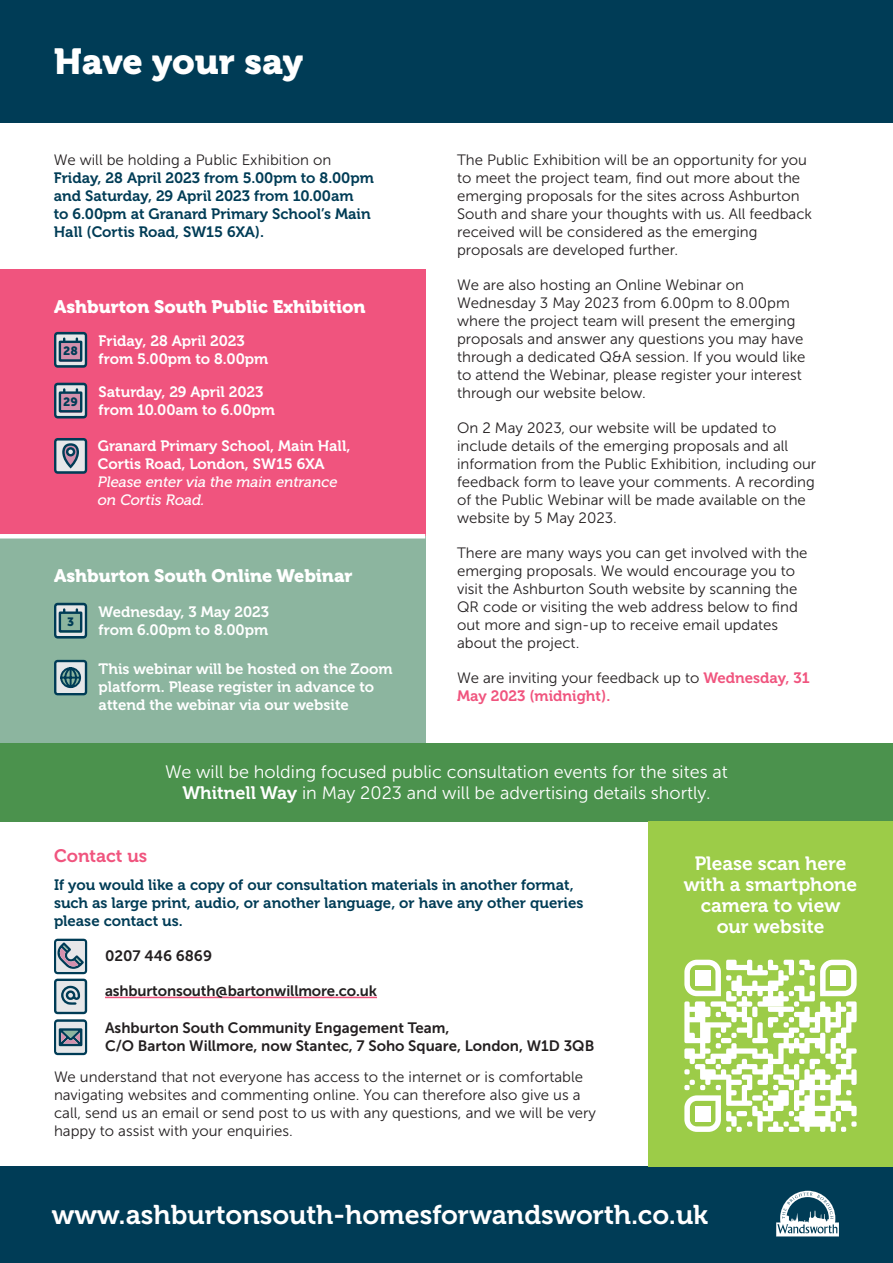
<style>
.page{position:relative;width:893px;height:1263px;background:#fff}
.page>*{position:absolute;margin:0;border:0;box-sizing:border-box;transform-origin:0 0}
.t1{font:36px "Museo 900";letter-spacing:-.01em;color:#fff}
.t2{font:27px "Museo 700";color:#fff}
.t3{font:19.2px/20.7px "Museo 700";color:#fff;text-align:center}
._33707_Body_Text_01{font:18px/21px "Museo Sans 300";color:#fff;text-align:center}
.t4{font:18px "Museo 900";color:#fff}
.t5{font:18px "Museo 700";color:#f0547e}
._33707_Body_Text_01-2{font:15px/18px "Museo Sans 300";color:#231f20}
._33707_Body_Text_01-3{font:15px/18px "Museo 700";color:#003c56}
.t6{font:15px/18px "Museo 700";color:#fff}
.t7{font:15px/18px "Museo Sans 700";color:#231f20}
._33707_Body_Text_01-4{font:15px/18px "Museo 700";color:#f0547e}
.t8{font:italic 15px/18px "Museo 500";color:#fff}
.t9{font:12px "Museo Sans 900";color:#003c56}
.s1{font-family:"Museo Sans 300";color:#231f20}
.s2{font-family:"Museo 700"}
</style>
<div class="page">
<div style="left:0;top:0;width:893px;height:122px;background:#003c56"></div>
<div style="left:0;top:1166px;width:893px;height:97px;background:#003c56"></div>
<hr style="left:105px;top:997px;width:272px;height:1px;background:#f0547e">
<svg style="left:54px;top:939px;width:33px;height:116px;background:#8da2ae"></svg>
<div style="left:0;top:742px;width:893px;height:79px;background:#4b924d"></div>
<div style="left:648px;top:821px;width:245px;height:345px;background:#9ccc48"></div>
<svg style="left:684px;top:960px;width:173px;height:172px"></svg>
<div style="left:695px;top:970px;width:15px;height:16px;background:#fff"></div>
<div style="left:830px;top:970px;width:16px;height:16px;background:#fff"></div>
<div style="left:695px;top:1106px;width:15px;height:15px;background:#fff"></div>
<svg style="left:776px;top:1191px;width:63px;height:45px"></svg>
<div style="left:0;top:269px;width:425px;height:267px;background:#f0547e"></div>
<div style="left:0;top:536px;width:425px;height:206px;background:#8cb59f"></div>
<hr style="left:0;top:534px;width:425px;height:4px;background:#fff">
<svg style="left:54px;top:603px;width:33px;height:35px"></svg>
<svg style="left:54px;top:660px;width:33px;height:35px"></svg>
<svg style="left:54px;top:332px;width:33px;height:36px"></svg>
<svg style="left:54px;top:383px;width:33px;height:35px"></svg>
<svg style="left:54px;top:438px;width:33px;height:36px"></svg>
<p class="t1" style="left:54px;top:41px;width:251px">Have your say</p>
<p class="_33707_Body_Text_01-3" style="left:54px;top:151px;width:321px"><span class="s1">We will be holding a Public Exhibition on </span>Friday, 28 April 2023 from 5.00pm to 8.00pm and Saturday, 29 April 2023 from 10.00am<br>to 6.00pm at Granard Primary School’s Main Hall (Cortis Road, SW15 6XA).</p>
<p class="t4" style="left:54px;top:296px;width:313px">Ashburton South Public Exhibition</p>
<p class="t9" style="left:63px;top:344px;width:16px">28</p>
<p class="t9" style="left:63px;top:395px;width:16px">29</p>
<p class="t6" style="left:99px;top:332px;width:171px">Friday, 28 April 2023 from 5.00pm to 8.00pm</p>
<p class="t6" style="left:99px;top:383px;width:178px">Saturday, 29 April 2023 from 10.00am to 6.00pm</p>
<p class="t6" style="left:98px;top:437px;width:254px">Granard Primary School, Main Hall,<br>Cortis Road, London, SW15 6XA</p>
<p class="t8" style="left:98px;top:473px;width:241px">Please enter via the main entrance on Cortis Road.</p>
<p class="t4" style="left:54px;top:565px;width:300px">Ashburton South Online Webinar</p>
<p class="t9" style="left:67px;top:615px;width:9px">3</p>
<p class="t6" style="left:99px;top:603px;width:172px">Wednesday, 3 May 2023 from 6.00pm to 8.00pm</p>
<p class="t6" style="left:99px;top:660px;width:295px">This webinar will be hosted on the Zoom platform. Please register in advance to attend the webinar via our website</p>
<p class="_33707_Body_Text_01-2" style="left:457px;top:151px;width:356px">The Public Exhibition will be an opportunity for you to meet the project team, find out more about the emerging proposals for the sites across Ashburton South and share your thoughts with us. All feedback received will be considered as the emerging proposals are developed further.</p>
<p class="_33707_Body_Text_01-2" style="left:457px;top:276px;width:350px">We are also hosting an Online Webinar on Wednesday 3 May 2023 from 6.00pm to 8.00pm where the project team will present the emerging proposals and answer any questions you may have through a dedicated Q&amp;A session. If you would like to attend the Webinar, please register your interest through our website below.</p>
<p class="_33707_Body_Text_01-2" style="left:457px;top:419px;width:361px">On 2 May 2023, our website will be updated to include details of the emerging proposals and all information from the Public Exhibition, including our feedback form to leave your comments. A recording of the Public Webinar will be made available on the website by 5 May 2023.</p>
<p class="_33707_Body_Text_01-2" style="left:457px;top:544px;width:352px">There are many ways you can get involved with the emerging proposals. We would encourage you to visit the Ashburton South website by scanning the QR code or visiting the web address below to find out more and sign-up to receive email updates about the project.</p>
<p class="_33707_Body_Text_01-4" style="left:457px;top:669px;width:354px"><span class="s1">We are inviting your feedback up to</span> Wednesday, 31<br>May 2023 (midnight).</p>
<p class="_33707_Body_Text_01" style="left:165px;top:761px;width:564px">We will be holding focused public consultation events for the sites at<br><span class="s2">Whitnell Way</span> in May 2023 and will be advertising details shortly.</p>
<p class="t5" style="left:54px;top:845px;width:95px">Contact us</p>
<p class="_33707_Body_Text_01-3" style="left:54px;top:876px;width:531px">If you would like a copy of our consultation materials in another format, such as large print, audio, or another language, or have any other queries please contact us.</p>
<p class="t7" style="left:105px;top:947px;width:109px">0207 446 6869</p>
<p class="t7" style="left:105px;top:982px;width:273px">ashburtonsouth@bartonwillmore.co.uk</p>
<p class="t7" style="left:105px;top:1019px;width:491px">Ashburton South Community Engagement Team,<br>C/O Barton Willmore, now Stantec, 7 Soho Square, London, W1D 3QB</p>
<p class="_33707_Body_Text_01-2" style="left:54px;top:1068px;width:544px">We understand that not everyone has access to the internet or is comfortable navigating websites and commenting online. You can therefore also give us a call, send us an email or send post to us with any questions, and we will be very happy to assist with your enquiries.</p>
<p class="t3" style="left:684px;top:854px;width:175px">Please scan here with a smartphone camera to view our website</p>
<p class="t2" style="left:52px;top:1200px;width:658px">www.ashburtonsouth-homesforwandsworth.co.uk</p>
</div>
